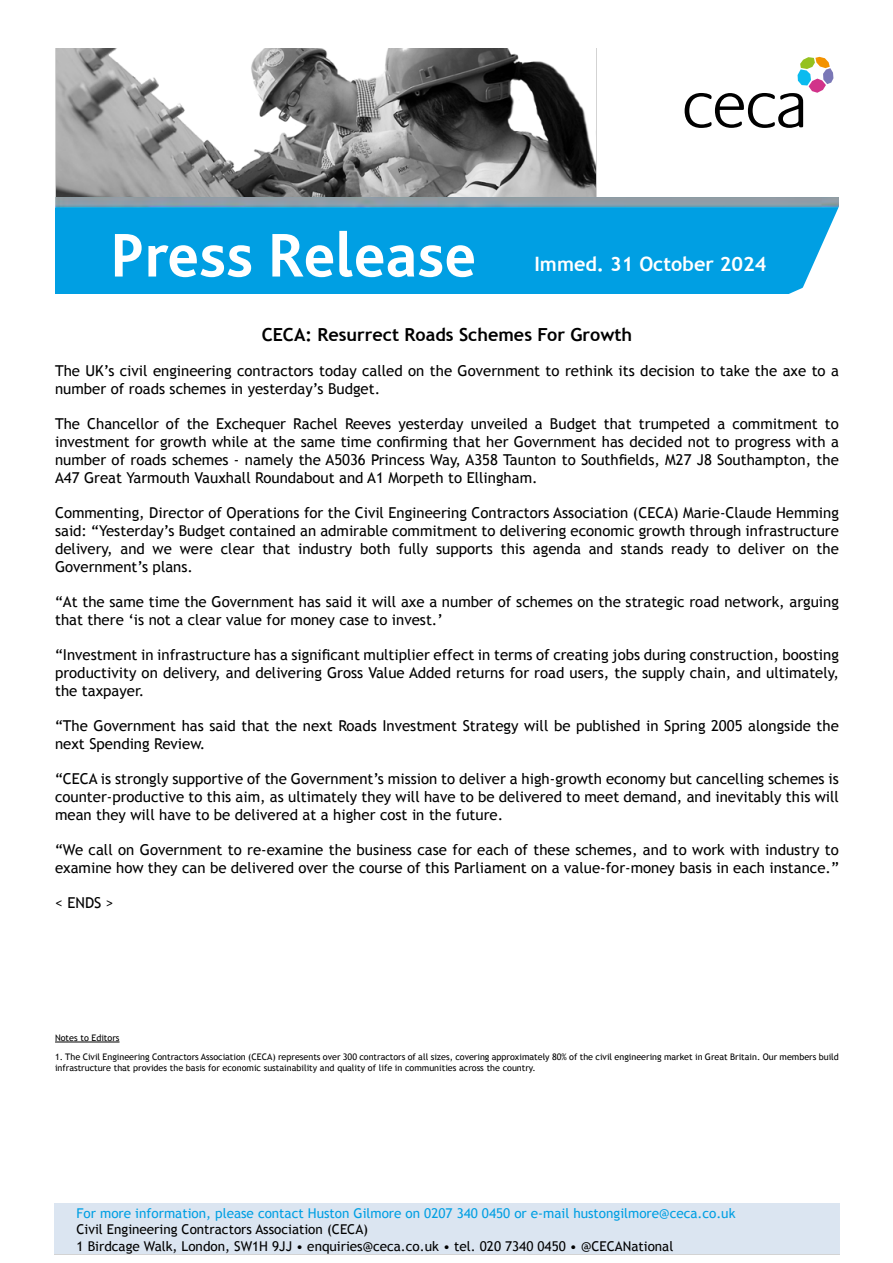
<style>
.page{position:relative;width:893px;height:1263px;background:#fff}
.page>*{position:absolute;margin:0;border:0;box-sizing:border-box;transform-origin:0 0}
.t1{font:700 64.5px "Bliss 2";color:#fff}
.t2{font:700 19.8px "Trebuchet MS";color:#fff}
.t3{font:700 18px "Trebuchet MS";color:#000}
.t4{font:15px/18px "Trebuchet MS";color:#000}
.t5{font:13.5px/16.5px "Trebuchet MS";color:#000}
.t6{font:13.5px "Trebuchet MS";color:#009fe3}
.t7{font:9px/10.8px "Trebuchet MS";color:#000}
</style>
<div class="page">
<hr style="left:55px;top:1042px;width:65px;height:1px;background:#000">
<img style="left:56px;top:49px;width:541px;height:149px">
<img style="left:55px;top:198px;width:703px;height:10px">
<div style="left:54px;top:208px;width:805px;height:86px;background:#009fe3"></div>
<svg style="left:758px;top:197px;width:101px;height:97px"></svg>
<div style="left:54px;top:1203px;width:785px;height:52px;background:#dbe5f1"></div>
<div style="left:8px;top:40px;width:47px;height:303px;background:#fff"></div>
<svg style="left:685px;top:57px;width:148px;height:71px"></svg>
<h1 class="t1" style="left:110px;top:215px;width:368px">Press Release</h1>
<h2 class="t2" style="left:534px;top:252px;width:233px">Immed. 31 October 2024</h2>
<p class="t3" style="left:262px;top:323px;width:372px">CECA: Resurrect Roads Schemes For Growth</p>
<p class="t4" style="left:55px;top:362px;width:785px">The UK’s civil engineering contractors today called on the Government to rethink its decision to take the axe to a number of roads schemes in yesterday’s Budget.</p>
<p class="t4" style="left:55px;top:415px;width:785px;text-align:justify">The Chancellor of the Exchequer Rachel Reeves yesterday unveiled a Budget that trumpeted a commitment to investment for growth while at the same time confirming that her Government has decided not to progress with a number of roads schemes - namely the A5036 Princess Way, A358 Taunton to Southfields, M27 J8 Southampton, the A47 Great Yarmouth Vauxhall Roundabout and A1 Morpeth to Ellingham.</p>
<p class="t4" style="left:55px;top:504px;width:785px;text-align:justify">Commenting, Director of Operations for the Civil Engineering Contractors Association (CECA) Marie-Claude Hemming said: “Yesterday’s Budget contained an admirable commitment to delivering economic growth through infrastructure delivery, and we were clear that industry both fully supports this agenda and stands ready to deliver on the Government’s plans.</p>
<p class="t4" style="left:55px;top:593px;width:785px">“At the same time the Government has said it will axe a number of schemes on the strategic road network, arguing that there ‘is not a clear value for money case to invest.’</p>
<p class="t4" style="left:55px;top:646px;width:785px;text-align:justify">“Investment in infrastructure has a significant multiplier effect in terms of creating jobs during construction, boosting productivity on delivery, and delivering Gross Value Added returns for road users, the supply chain, and ultimately, the taxpayer.</p>
<p class="t4" style="left:55px;top:717px;width:785px">“The Government has said that the next Roads Investment Strategy will be published in Spring 2005 alongside the next Spending Review.</p>
<p class="t4" style="left:55px;top:770px;width:785px;text-align:justify">“CECA is strongly supportive of the Government’s mission to deliver a high-growth economy but cancelling schemes is counter-productive to this aim, as ultimately they will have to be delivered to meet demand, and inevitably this will mean they will have to be delivered at a higher cost in the future.</p>
<p class="t4" style="left:55px;top:841px;width:785px">“We call on Government to re-examine the business case for each of these schemes, and to work with industry to examine how they can be delivered over the course of this Parliament on a value-for-money basis in each instance.”</p>
<p class="t4" style="left:55px;top:894px;width:60px">&lt; ENDS &gt;</p>
<p class="t7" style="left:55px;top:1032px;width:66px">Notes to Editors</p>
<p class="t7" style="left:55px;top:1052px;width:785px">1. The Civil Engineering Contractors Association (CECA) represents over 300 contractors of all sizes, covering approximately 80% of the civil engineering market in Great Britain. Our members build infrastructure that provides the basis for economic sustainability and quality of life in communities across the country.</p>
<p class="t6" style="left:77px;top:1205px;width:660px">For more information, please contact Huston Gilmore on 0207 340 0450 or e-mail hustongilmore@ceca.co.uk</p>
<p class="t5" style="left:77px;top:1221px;width:598px">Civil Engineering Contractors Association (CECA)<br>1 Birdcage Walk, London, SW1H 9JJ • enquiries@ceca.co.uk • tel. 020 7340 0450 • @CECANational</p>
</div>
